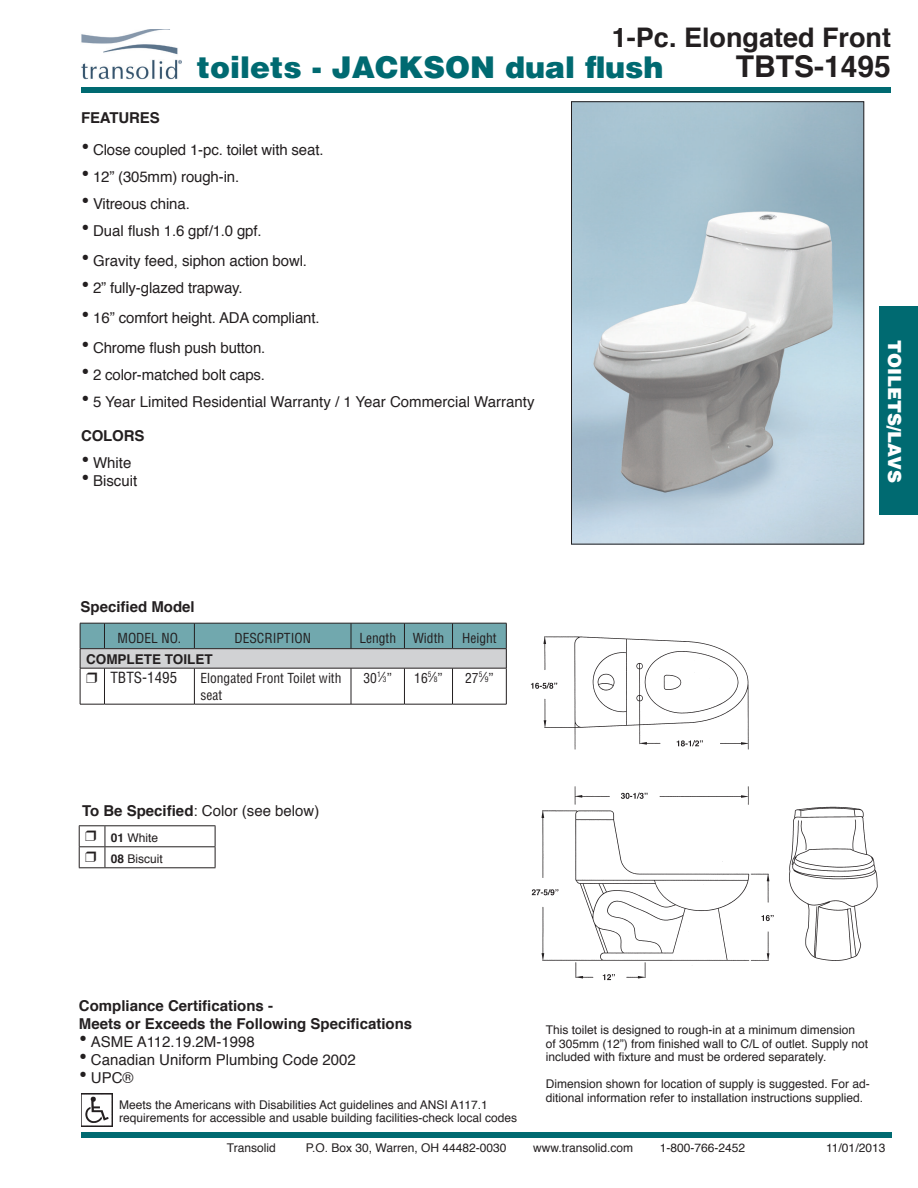
<style>
.page{position:relative;width:918px;height:1188px;background:#fff}
.page>*{position:absolute;margin:0;border:0;box-sizing:border-box;transform-origin:0 0}
.t1{font:900 30px "Helvetica";color:#006a71}
.t2{font:700 30px "Helvetica";color:#231f20}
.t3{font:700 27px "Helvetica";color:#231f20}
.t4{font:900 18px "Helvetica";color:#fff}
.t5{font:15px "Helvetica";letter-spacing:-.01em;color:#231f20}
.t6{font:700 15px/18px "Helvetica";color:#231f20}
.t7{font:condensed 15px "Helvetica";color:#231f20}
.t8{font:condensed 13.5px/16.5px "Helvetica";color:#231f20}
.t9{font:700 13.5px "Helvetica";color:#231f20}
.t10{font:12px/13.5px "Helvetica";color:#231f20}
.s1{font-size:24px}
.s2{font-size:7.35px}
.s3{font-weight:700}
</style>
<div class="page">
<img style="left:81px;top:29px;width:100px;height:50px">
<img style="left:573px;top:104px;width:289px;height:438px">
<div style="left:571px;top:102px;width:293px;height:442px;border:1px solid #231f20"></div>
<div style="left:81px;top:88px;width:810px;height:5px;background:#006a71"></div>
<div style="left:81px;top:1132px;width:810px;height:5px;background:#006a71"></div>
<hr style="left:105px;top:825px;width:110px;height:1px;background:#231f20">
<hr style="left:105px;top:846px;width:110px;height:1px;background:#231f20">
<svg style="left:215px;top:826px;width:1px;height:41px"></svg>
<hr style="left:105px;top:867px;width:110px;height:1px;background:#231f20">
<img style="left:530px;top:636px;width:348px;height:345px">
<img style="left:81px;top:1094px;width:32px;height:32px">
<div style="left:880px;top:307px;width:38px;height:208px;background:#006a71"></div>
<svg style="left:80px;top:623px;width:427px;height:82px"></svg>
<svg style="left:79px;top:825px;width:27px;height:43px"></svg>
<h2 class="t3" style="left:612px;top:16px;width:281px">1-Pc. Elongated Front</h2>
<h1 class="t2" style="left:736px;top:42px;width:157px">TBTS-1495</h1>
<h1 class="t1" style="left:197px;top:48px;width:468px">toilets - JACKSON dual flush</h1>
<p class="t6" style="left:81px;top:109px;width:80px">FEATURES</p>
<p class="t5" style="left:81px;top:138px;width:244px"><span class="s1">•</span> Close coupled 1-pc. toilet with seat.</p>
<p class="t5" style="left:81px;top:165px;width:160px"><span class="s1">•</span> 12” (305mm) rough-in.</p>
<p class="t5" style="left:81px;top:192px;width:110px"><span class="s1">•</span> Vitreous china.</p>
<p class="t5" style="left:81px;top:219px;width:182px"><span class="s1">•</span> Dual flush 1.6 gpf/1.0 gpf.</p>
<p class="t5" style="left:81px;top:249px;width:228px"><span class="s1">•</span> Gravity feed, siphon action bowl.</p>
<p class="t5" style="left:81px;top:276px;width:163px"><span class="s1">•</span> 2” fully-glazed trapway.</p>
<p class="t5" style="left:81px;top:306px;width:240px"><span class="s1">•</span> 16” comfort height. ADA compliant.</p>
<p class="t5" style="left:81px;top:336px;width:186px"><span class="s1">•</span> Chrome flush push button.</p>
<p class="t5" style="left:81px;top:363px;width:186px"><span class="s1">•</span> 2 color-matched bolt caps.</p>
<p class="t5" style="left:81px;top:390px;width:455px"><span class="s1">•</span> 5 Year Limited Residential Warranty / 1 Year Commercial Warranty</p>
<p class="t6" style="left:81px;top:427px;width:65px">COLORS</p>
<p class="t5" style="left:81px;top:451px;width:52px"><span class="s1">•</span> White</p>
<p class="t5" style="left:81px;top:469px;width:58px"><span class="s1">•</span> Biscuit</p>
<p class="t6" style="left:81px;top:598px;width:116px">Specified Model</p>
<p class="t8" style="left:118px;top:630px;width:65px">MODEL NO.</p>
<p class="t8" style="left:234px;top:630px;width:78px">DESCRIPTION</p>
<p class="t8" style="left:359px;top:630px;width:86px">Length Width</p>
<p class="t8" style="left:462px;top:630px;width:36px">Height</p>
<p class="t9" style="left:86px;top:648px;width:128px">COMPLETE TOILET</p>
<p class="t7" style="left:110px;top:668px;width:68px">TBTS-1495</p>
<p class="t8" style="left:200px;top:670px;width:143px">Elongated Front Toilet with seat</p>
<p class="t8" style="left:364px;top:670px;width:30px">30<sup>1</sup>⁄<span class="s2">3</span>”</p>
<p class="t8" style="left:414px;top:670px;width:30px">16<sup>5</sup>⁄<span class="s2">8</span>”</p>
<p class="t8" style="left:465px;top:670px;width:30px">27<sup>5</sup>⁄<span class="s2">9</span>”</p>
<p class="t5" style="left:82px;top:799px;width:239px"><span class="s3">To Be Specified</span>: Color (see below)</p>
<p class="t10" style="left:111px;top:828px;width:54px;line-height:21px"><span class="s3">01</span> White<br><span class="s3">08</span> Biscuit</p>
<h3 class="t4" style="left:906px;top:340px;width:144px;rotate:90deg">TOILETS/LAVS</h3>
<p class="t6" style="left:79px;top:997px;width:335px">Compliance Certifications -<br>Meets or Exceeds the Following Specifications</p>
<p class="t5" style="left:79px;top:1031px;width:177px"><span class="s1">•</span> ASME A112.19.2M-1998</p>
<p class="t5" style="left:79px;top:1049px;width:279px"><span class="s1">•</span> Canadian Uniform Plumbing Code 2002</p>
<p class="t5" style="left:79px;top:1067px;width:56px"><span class="s1">•</span> UPC®</p>
<p class="t10" style="left:119px;top:1098px;width:400px">Meets the Americans with Disabilities Act guidelines and ANSI A117.1 requirements for accessible and usable building facilities-check local codes</p>
<p class="t10" style="left:546px;top:1024px;width:324px">This toilet is designed to rough-in at a minimum dimension of 305mm (12”) from finished wall to C/L of outlet. Supply not included with fixture and must be ordered separately.</p>
<p class="t10" style="left:546px;top:1078px;width:326px">Dimension shown for location of supply is suggested. For ad&shy;ditional information refer to installation instructions supplied.</p>
<p class="t10" style="left:227px;top:1141px;width:50px">Transolid</p>
<p class="t10" style="left:306px;top:1141px;width:202px">P.O. Box 30, Warren, OH 44482-0030</p>
<p class="t10" style="left:533px;top:1141px;width:102px">www.transolid.com</p>
<p class="t10" style="left:660px;top:1141px;width:87px">1-800-766-2452</p>
<p class="t10" style="left:826px;top:1141px;width:61px">11/01/2013</p>
</div>
